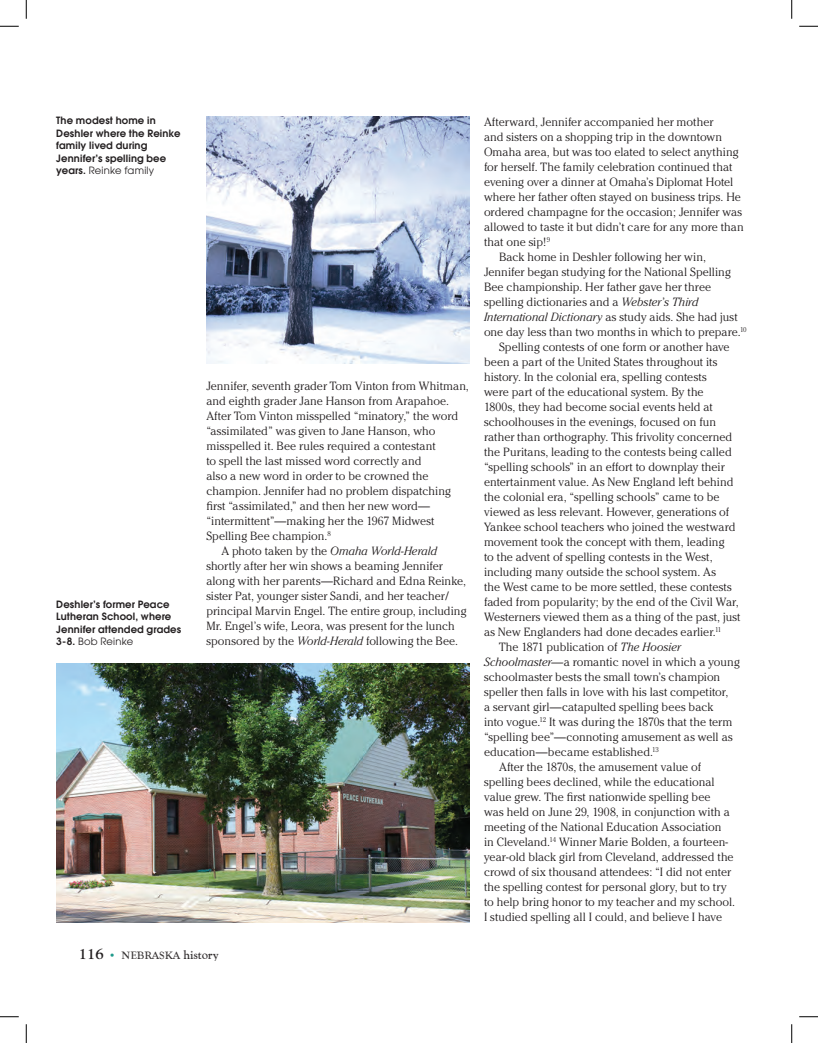
<style>
.page{position:relative;width:818px;height:1043px;background:#fff}
.page>*{position:absolute;margin:0;border:0;box-sizing:border-box;transform-origin:0 0}
.t1{font:300 11.88px "Cheltenham";color:#231f20}
.t2{font:italic 300 11.88px "Cheltenham";letter-spacing:.005em;color:#231f20}
.t3{font:11px "Goudy Handtooled Com SC800";color:#231f20}
.t4{font:600 10px/12.5px "Avant Garde";letter-spacing:.015em;color:#231f20}
.s1{font-weight:400}
.s2{font-style:normal}
.s3{font-style:italic}
.s4{font-family:"Goudy";font-weight:700;font-size:15px}
.s5{font-family:"Goudy Handtooled Com";font-size:11.25px;color:#209a8b}
.s6{font-family:"Goudy Handtooled Com";font-size:12.5px}
</style>
<div class="page">
<img style="left:206px;top:116px;width:263px;height:247px">
<img style="left:56px;top:663px;width:413px;height:259px">
<svg style="left:0;top:25px;width:19px;height:2px"></svg>
<svg style="left:799px;top:25px;width:19px;height:2px"></svg>
<svg style="left:0;top:1016px;width:19px;height:1px"></svg>
<svg style="left:799px;top:1016px;width:19px;height:1px"></svg>
<svg style="left:25px;top:0;width:2px;height:19px"></svg>
<svg style="left:25px;top:1024px;width:2px;height:18px"></svg>
<svg style="left:791px;top:0;width:1px;height:19px"></svg>
<svg style="left:791px;top:1024px;width:1px;height:18px"></svg>
<p class="t4" style="left:56px;top:114px;width:126px">The modest home in<br>Deshler where the Reinke family lived during<br>Jennifer’s spelling bee years. <span class="s1">Reinke family</span></p>
<p class="t4" style="left:56px;top:597px;width:126px">Deshler’s former Peace<br>Lutheran School, where<br>Jennifer attended grades<br>3-8. <span class="s1">Bob Reinke</span></p>
<p class="t1" style="left:206px;top:378px;width:264px">Jennifer, seventh grader Tom Vinton from Whitman,</p>
<p class="t1" style="left:206px;top:393px;width:244px">and eighth grader Jane Hanson from Arapahoe.</p>
<p class="t1" style="left:206px;top:408px;width:253px">After Tom Vinton misspelled “minatory,” the word</p>
<p class="t1" style="left:206px;top:423px;width:230px">“assimilated” was given to Jane Hanson, who</p>
<p class="t1" style="left:206px;top:438px;width:231px">misspelled it. Bee rules required a contestant</p>
<p class="t1" style="left:206px;top:453px;width:217px">to spell the last missed word correctly and</p>
<p class="t1" style="left:206px;top:468px;width:224px">also a new word in order to be crowned the</p>
<p class="t1" style="left:206px;top:483px;width:246px">champion. Jennifer had no problem dispatching</p>
<p class="t1" style="left:206px;top:498px;width:225px">first “assimilated,” and then her new word—</p>
<p class="t1" style="left:206px;top:513px;width:230px">“intermittent”—making her the 1967 Midwest</p>
<p class="t1" style="left:206px;top:528px;width:126px">Spelling Bee champion.<sup>8</sup></p>
<p class="t2" style="left:221px;top:544px;width:217px"><span class="s2">A photo taken by the</span> Omaha World-Herald</p>
<p class="t1" style="left:206px;top:558px;width:238px">shortly after her win shows a beaming Jennifer</p>
<p class="t1" style="left:206px;top:573px;width:261px">along with her parents—Richard and Edna Reinke,</p>
<p class="t1" style="left:206px;top:588px;width:244px">sister Pat, younger sister Sandi, and her teacher/</p>
<p class="t1" style="left:206px;top:603px;width:262px">principal Marvin Engel. The entire group, including</p>
<p class="t1" style="left:206px;top:618px;width:250px">Mr. Engel’s wife, Leora, was present for the lunch</p>
<p class="t1" style="left:206px;top:633px;width:253px">sponsored by the <span class="s3">World-Herald</span> following the Bee.</p>
<p class="t3" style="left:79px;top:949px;width:141px"><span class="s4">116</span> <span class="s5">•</span> NEBRASKA <span class="s6">history</span></p>
<p class="t1" style="left:484px;top:115px;width:231px">Afterward, Jennifer accompanied her mother</p>
<p class="t1" style="left:484px;top:130px;width:240px">and sisters on a shopping trip in the downtown</p>
<p class="t1" style="left:484px;top:145px;width:256px">Omaha area, but was too elated to select anything</p>
<p class="t1" style="left:484px;top:160px;width:250px">for herself. The family celebration continued that</p>
<p class="t1" style="left:484px;top:175px;width:251px">evening over a dinner at Omaha’s Diplomat Hotel</p>
<p class="t1" style="left:484px;top:190px;width:258px">where her father often stayed on business trips. He</p>
<p class="t1" style="left:484px;top:205px;width:259px">ordered champagne for the occasion; Jennifer was</p>
<p class="t1" style="left:484px;top:220px;width:261px">allowed to taste it but didn’t care for any more than</p>
<p class="t1" style="left:484px;top:235px;width:68px">that one sip!<sup>9</sup></p>
<p class="t1" style="left:499px;top:250px;width:208px">Back home in Deshler following her win,</p>
<p class="t1" style="left:484px;top:265px;width:248px">Jennifer began studying for the National Spelling</p>
<p class="t1" style="left:484px;top:280px;width:229px">Bee championship. Her father gave her three</p>
<p class="t1" style="left:484px;top:295px;width:216px">spelling dictionaries and a <span class="s3">Webster’s Third</span></p>
<p class="t2" style="left:484px;top:310px;width:255px">International Dictionary <span class="s2">as study aids. She had just</span></p>
<p class="t1" style="left:484px;top:325px;width:264px">one day less than two months in which to prepare.<sup>10</sup></p>
<p class="t1" style="left:499px;top:340px;width:232px">Spelling contests of one form or another have</p>
<p class="t1" style="left:484px;top:355px;width:235px">been a part of the United States throughout its</p>
<p class="t1" style="left:484px;top:370px;width:224px">history. In the colonial era, spelling contests</p>
<p class="t1" style="left:484px;top:385px;width:221px">were part of the educational system. By the</p>
<p class="t1" style="left:484px;top:400px;width:230px">1800s, they had become social events held at</p>
<p class="t1" style="left:484px;top:415px;width:234px">schoolhouses in the evenings, focused on fun</p>
<p class="t1" style="left:484px;top:430px;width:250px">rather than orthography. This frivolity concerned</p>
<p class="t1" style="left:484px;top:445px;width:249px">the Puritans, leading to the contests being called</p>
<p class="t1" style="left:484px;top:460px;width:242px">“spelling schools” in an effort to downplay their</p>
<p class="t1" style="left:484px;top:475px;width:251px">entertainment value. As New England left behind</p>
<p class="t1" style="left:484px;top:490px;width:237px">the colonial era, “spelling schools” came to be</p>
<p class="t1" style="left:484px;top:505px;width:246px">viewed as less relevant. However, generations of</p>
<p class="t1" style="left:484px;top:520px;width:253px">Yankee school teachers who joined the westward</p>
<p class="t1" style="left:484px;top:535px;width:242px">movement took the concept with them, leading</p>
<p class="t1" style="left:484px;top:550px;width:230px">to the advent of spelling contests in the West,</p>
<p class="t1" style="left:484px;top:565px;width:233px">including many outside the school system. As</p>
<p class="t1" style="left:484px;top:580px;width:249px">the West came to be more settled, these contests</p>
<p class="t1" style="left:484px;top:595px;width:256px">faded from popularity; by the end of the Civil War,</p>
<p class="t1" style="left:484px;top:610px;width:258px">Westerners viewed them as a thing of the past, just</p>
<p class="t1" style="left:484px;top:625px;width:239px">as New Englanders had done decades earlier.<sup>11</sup></p>
<p class="t1" style="left:499px;top:640px;width:183px">The 1871 publication of <span class="s3">The Hoosier</span></p>
<p class="t1" style="left:484px;top:655px;width:257px"><span class="s3">Schoolmaster—</span>a romantic novel in which a young</p>
<p class="t1" style="left:484px;top:670px;width:238px">schoolmaster bests the small town’s champion</p>
<p class="t1" style="left:484px;top:685px;width:246px">speller then falls in love with his last competitor,</p>
<p class="t1" style="left:484px;top:700px;width:231px">a servant girl—catapulted spelling bees back</p>
<p class="t1" style="left:484px;top:715px;width:250px">into vogue.<sup>12</sup> It was during the 1870s that the term</p>
<p class="t1" style="left:484px;top:730px;width:250px">“spelling bee”—connoting amusement as well as</p>
<p class="t1" style="left:484px;top:745px;width:176px">education—became established.<sup>13</sup></p>
<p class="t1" style="left:499px;top:760px;width:203px">After the 1870s, the amusement value of</p>
<p class="t1" style="left:484px;top:775px;width:232px">spelling bees declined, while the educational</p>
<p class="t1" style="left:484px;top:790px;width:228px">value grew. The first nationwide spelling bee</p>
<p class="t1" style="left:484px;top:805px;width:247px">was held on June 29, 1908, in conjunction with a</p>
<p class="t1" style="left:484px;top:820px;width:239px">meeting of the National Education Association</p>
<p class="t1" style="left:484px;top:835px;width:245px">in Cleveland.<sup>14</sup> Winner Marie Bolden, a fourteen-</p>
<p class="t1" style="left:484px;top:850px;width:251px">year-old black girl from Cleveland, addressed the</p>
<p class="t1" style="left:484px;top:865px;width:248px">crowd of six thousand attendees: “I did not enter</p>
<p class="t1" style="left:484px;top:880px;width:244px">the spelling contest for personal glory, but to try</p>
<p class="t1" style="left:484px;top:895px;width:252px">to help bring honor to my teacher and my school.</p>
<p class="t1" style="left:484px;top:910px;width:239px">I studied spelling all I could, and believe I have</p>
</div>
